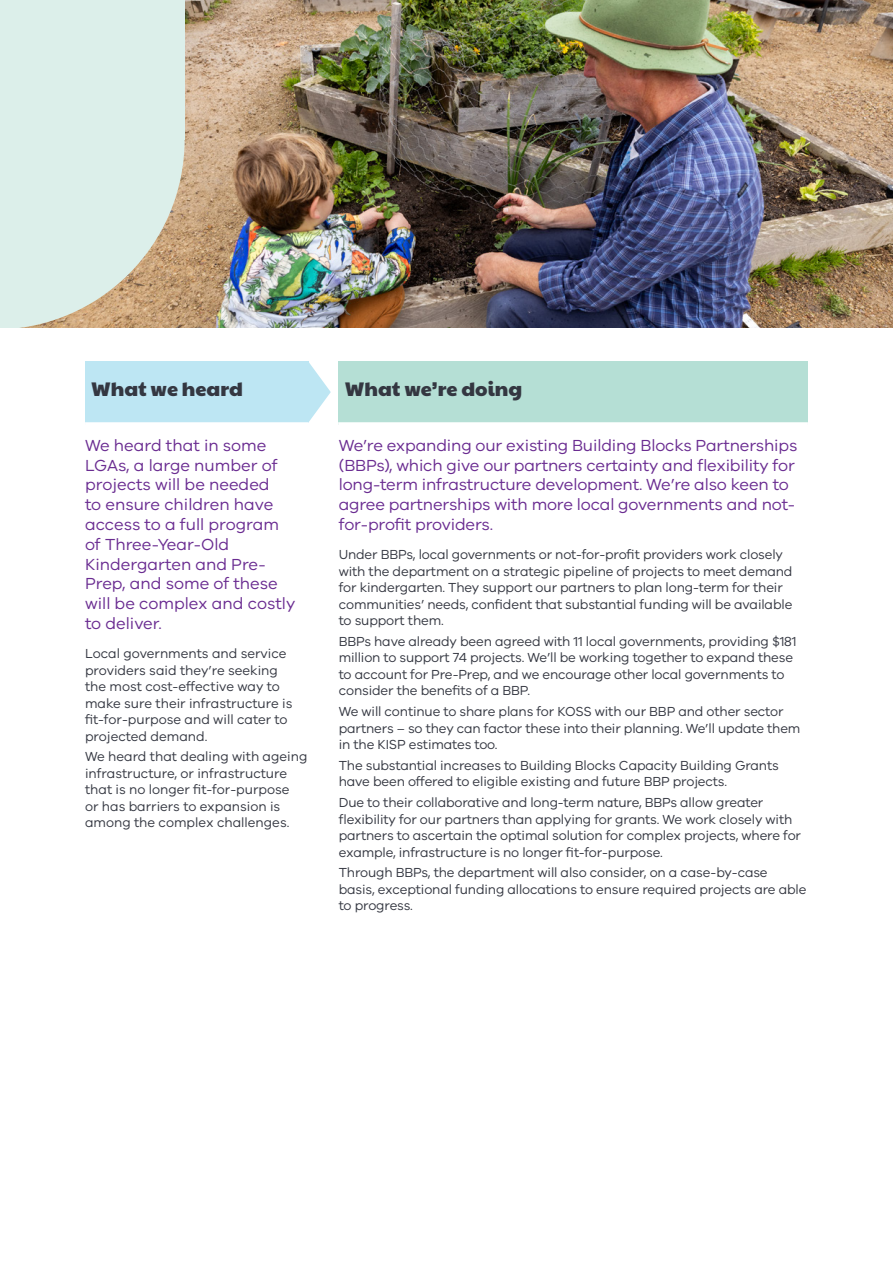
<style>
.page{position:relative;width:893px;height:1263px;background:#fff}
.page>*{position:absolute;margin:0;border:0;box-sizing:border-box;transform-origin:0 0}
.t1{font:19.5px "Paytone One";color:#343741}
.t2{font:16.5px/19.8px "VIC";letter-spacing:-.01em;color:#6a2c91}
.t3{font:13.5px/16.5px "VIC";letter-spacing:-.01em;color:#343741}
</style>
<div class="page">
<img style="left:185px;top:0;width:708px;height:327px">
<div style="left:85px;top:361px;width:224px;height:64px;background:#bde6f3"></div>
<div style="left:339px;top:361px;width:469px;height:64px;background:#b5dfd5"></div>
<div style="left:85px;top:422px;width:224px;height:6px;background:#fff"></div>
<div style="left:339px;top:422px;width:469px;height:6px;background:#fff"></div>
<svg style="left:308px;top:361px;width:31px;height:64px"></svg>
<svg style="left:0;top:139px;width:185px;height:188px;background:#d7ded1"></svg>
<div style="left:0;top:0;width:185px;height:139px;background:#dcefea"></div>
<h1 class="t1" style="left:91px;top:371px;width:154px">What we heard</h1>
<h1 class="t1" style="left:345px;top:371px;width:179px">What we’re doing</h1>
<p class="t2" style="left:85px;top:435px;width:212px">We heard that in some<br>LGAs, a large number of projects will be needed<br>to ensure children have access to a full program of Three-Year-Old<br>Kindergarten and Pre-<br>Prep, and some of these will be complex and costly to deliver.</p>
<p class="t3" style="left:85px;top:645px;width:209px">Local governments and service providers said they’re seeking the most cost-effective way to make sure their infrastructure is fit-for-purpose and will cater to projected demand.</p>
<p class="t3" style="left:85px;top:748px;width:224px">We heard that dealing with ageing infrastructure, or infrastructure that is no longer fit-for-purpose<br>or has barriers to expansion is among the complex challenges.</p>
<p class="t2" style="left:339px;top:435px;width:460px">We’re expanding our existing Building Blocks Partnerships (BBPs), which give our partners certainty and flexibility for long-term infrastructure development. We’re also keen to agree partnerships with more local governments and not&shy;for-profit providers.</p>
<p class="t3" style="left:339px;top:546px;width:455px">Under BBPs, local governments or not-for-profit providers work closely with the department on a strategic pipeline of projects to meet demand for kindergarten. They support our partners to plan long-term for their communities’ needs, confident that substantial funding will be available to support them.</p>
<p class="t3" style="left:339px;top:633px;width:459px">BBPs have already been agreed with 11 local governments, providing $181 million to support 74 projects. We’ll be working together to expand these to account for Pre-Prep, and we encourage other local governments to consider the benefits of a BBP.</p>
<p class="t3" style="left:339px;top:703px;width:463px">We will continue to share plans for KOSS with our BBP and other sector partners – so they can factor these into their planning. We’ll update them in the KISP estimates too.</p>
<p class="t3" style="left:339px;top:757px;width:442px">The substantial increases to Building Blocks Capacity Building Grants have been offered to eligible existing and future BBP projects.</p>
<p class="t3" style="left:339px;top:794px;width:464px">Due to their collaborative and long-term nature, BBPs allow greater flexibility for our partners than applying for grants. We work closely with partners to ascertain the optimal solution for complex projects, where for example, infrastructure is no longer fit-for-purpose.</p>
<p class="t3" style="left:339px;top:864px;width:469px">Through BBPs, the department will also consider, on a case-by-case basis, exceptional funding allocations to ensure required projects are able to progress.</p>
</div>
